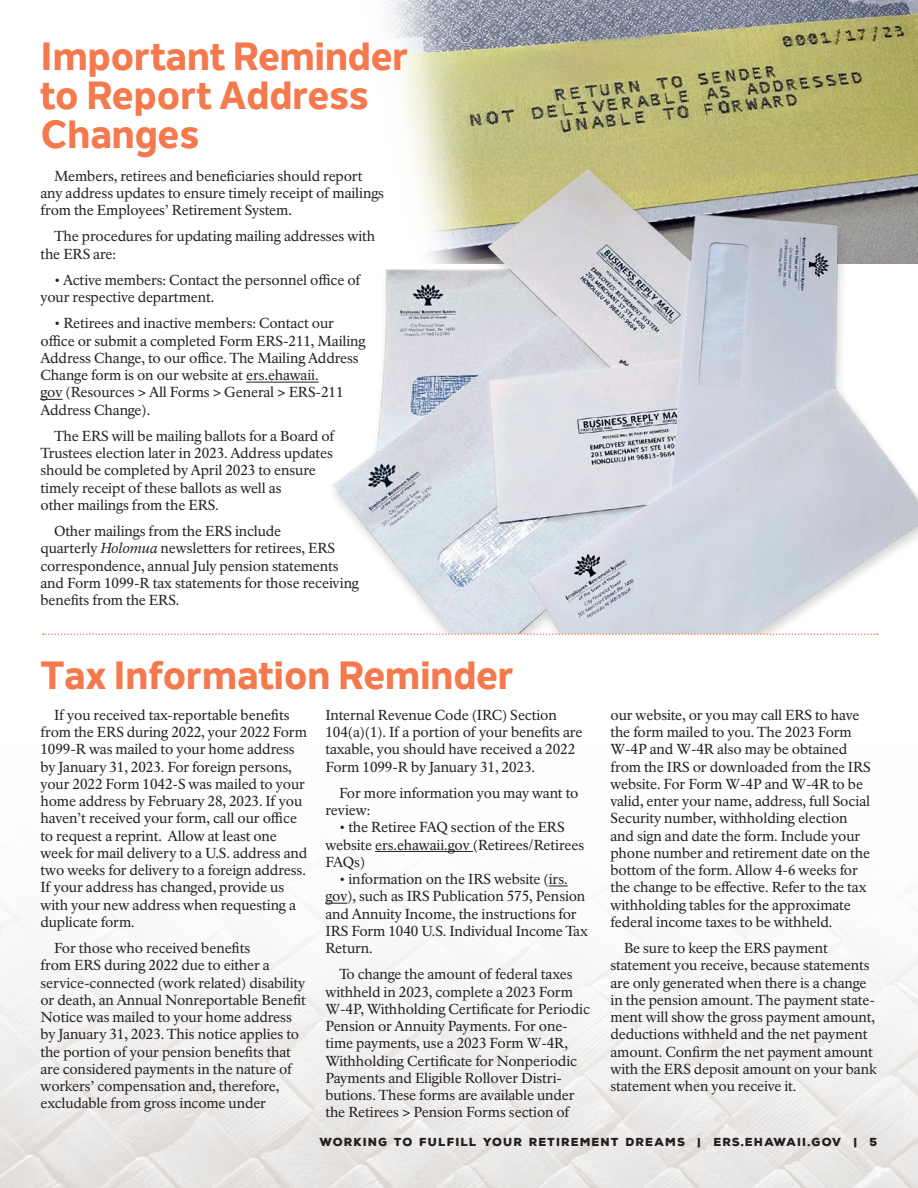
<style>
.page{position:relative;width:918px;height:1188px;background:#fff}
.page>*{position:absolute;margin:0;border:0;box-sizing:border-box;transform-origin:0 0}
.holomua_subhed{font:800 39px/39px "Nolan Next";color:#f4794c}
.holomua_body{font:14.25px/17.2px "NPS Rawlinson OT";letter-spacing:-.01em;color:#231f20}
.t1{font:900 11.25px "Nexa Rust Sans";letter-spacing:.1em;color:#231f20}
.s1{font-style:italic}
</style>
<div class="page">
<img style="left:0;top:850px;width:918px;height:338px">
<hr style="left:246px;top:382px;width:73px;height:1px;background:#231f20">
<svg style="left:40px;top:399px;width:23px;height:1px"></svg>
<hr style="left:375px;top:851px;width:98px;height:1px;background:#231f20">
<svg style="left:549px;top:886px;width:19px;height:1px"></svg>
<svg style="left:326px;top:903px;width:22px;height:1px"></svg>
<img style="left:388px;top:0;width:530px;height:167px">
<img style="left:332px;top:167px;width:586px;height:466px">
<svg style="left:43px;top:633px;width:835px;height:2px"></svg>
<p class="holomua_subhed" style="left:40px;top:36px;width:369px">Important Reminder to Report Address<br>Changes</p>
<p class="holomua_body" style="left:40px;top:167px;width:345px;text-indent:14px">Members, retirees and beneficiaries should report any address updates to ensure timely receipt of mailings from the Employees’ Retirement System.</p>
<p class="holomua_body" style="left:40px;top:228px;width:336px;text-indent:14px">The procedures for updating mailing addresses with the ERS are:</p>
<p class="holomua_body" style="left:40px;top:272px;width:321px;text-indent:14px">• Active members: Contact the personnel office of your respective department.</p>
<p class="holomua_body" style="left:40px;top:315px;width:327px;text-indent:14px">• Retirees and inactive members: Contact our office or submit a completed Form ERS-211, Mailing Address Change, to our office. The Mailing Address Change form is on our website at ers.ehawaii.<br>gov (Resources &gt; All Forms &gt; General &gt; ERS-211<br>Address Change).</p>
<p class="holomua_body" style="left:40px;top:428px;width:295px;text-indent:14px">The ERS will be mailing ballots for a Board of Trustees election later in 2023. Address updates should be completed by April 2023 to ensure timely receipt of these ballots as well as<br>other mailings from the ERS.</p>
<p class="holomua_body" style="left:40px;top:523px;width:320px;text-indent:14px">Other mailings from the ERS include<br>quarterly <span class="s1">Holomua</span> newsletters for retirees, ERS correspondence, annual July pension statements and Form 1099-R tax statements for those receiving benefits from the ERS.</p>
<p class="holomua_subhed" style="left:40px;top:655px;width:475px">Tax Information Reminder</p>
<p class="holomua_body" style="left:40px;top:706px;width:268px;text-indent:14px">If you received tax-reportable benefits from the ERS during 2022, your 2022 Form 1099-R was mailed to your home address by January 31, 2023. For foreign persons, your 2022 Form 1042-S was mailed to your home address by February 28, 2023. If you haven’t received your form, call our office to request a reprint. Allow at least one week for mail delivery to a U.S. address and two weeks for delivery to a foreign address.<br>If your address has changed, provide us with your new address when requesting a duplicate form.</p>
<p class="holomua_body" style="left:40px;top:940px;width:267px;text-indent:14px">For those who received benefits<br>from ERS during 2022 due to either a service-connected (work related) disability or death, an Annual Nonreportable Benefit Notice was mailed to your home address by January 31, 2023. This notice applies to the portion of your pension benefits that are considered payments in the nature of workers’ compensation and, therefore, excludable from gross income under</p>
<p class="holomua_body" style="left:326px;top:706px;width:258px">Internal Revenue Code (IRC) Section 104(a)(1). If a portion of your benefits are taxable, you should have received a 2022<br>Form 1099-R by January 31, 2023.</p>
<p class="holomua_body" style="left:326px;top:784px;width:255px;text-indent:14px">For more information you may want to review:</p>
<p class="holomua_body" style="left:326px;top:819px;width:260px;text-indent:14px">• the Retiree FAQ section of the ERS website ers.ehawaii.gov (Retirees/Retirees<br>FAQs)</p>
<p class="holomua_body" style="left:326px;top:871px;width:264px;text-indent:14px">• information on the IRS website (irs. gov), such as IRS Publication 575, Pension and Annuity Income, the instructions for IRS Form 1040 U.S. Individual Income Tax Return.</p>
<p class="holomua_body" style="left:326px;top:966px;width:266px;text-indent:14px">To change the amount of federal taxes withheld in 2023, complete a 2023 Form W-4P, Withholding Certificate for Periodic Pension or Annuity Payments. For one&shy;time payments, use a 2023 Form W-4R, Withholding Certificate for Nonperiodic Payments and Eligible Rollover Distri&shy;butions. These forms are available under the Retirees &gt; Pension Forms section of</p>
<p class="holomua_body" style="left:610px;top:706px;width:262px">our website, or you may call ERS to have the form mailed to you. The 2023 Form W-4P and W-4R also may be obtained from the IRS or downloaded from the IRS website. For Form W-4P and W-4R to be valid, enter your name, address, full Social Security number, withholding election and sign and date the form. Include your phone number and retirement date on the bottom of the form. Allow 4-6 weeks for the change to be effective. Refer to the tax withholding tables for the approximate federal income taxes to be withheld.</p>
<p class="holomua_body" style="left:610px;top:940px;width:268px;text-indent:14px">Be sure to keep the ERS payment statement you receive, because statements are only generated when there is a change in the pension amount. The payment state&shy;ment will show the gross payment amount, deductions withheld and the net payment amount. Confirm the net payment amount with the ERS deposit amount on your bank statement when you receive it.</p>
<p class="t1" style="left:320px;top:1134px;width:559px">WORKING TO FULFILL YOUR RETIREMENT DREAMS | ERS.EHAWAII.GOV | 5</p>
</div>
